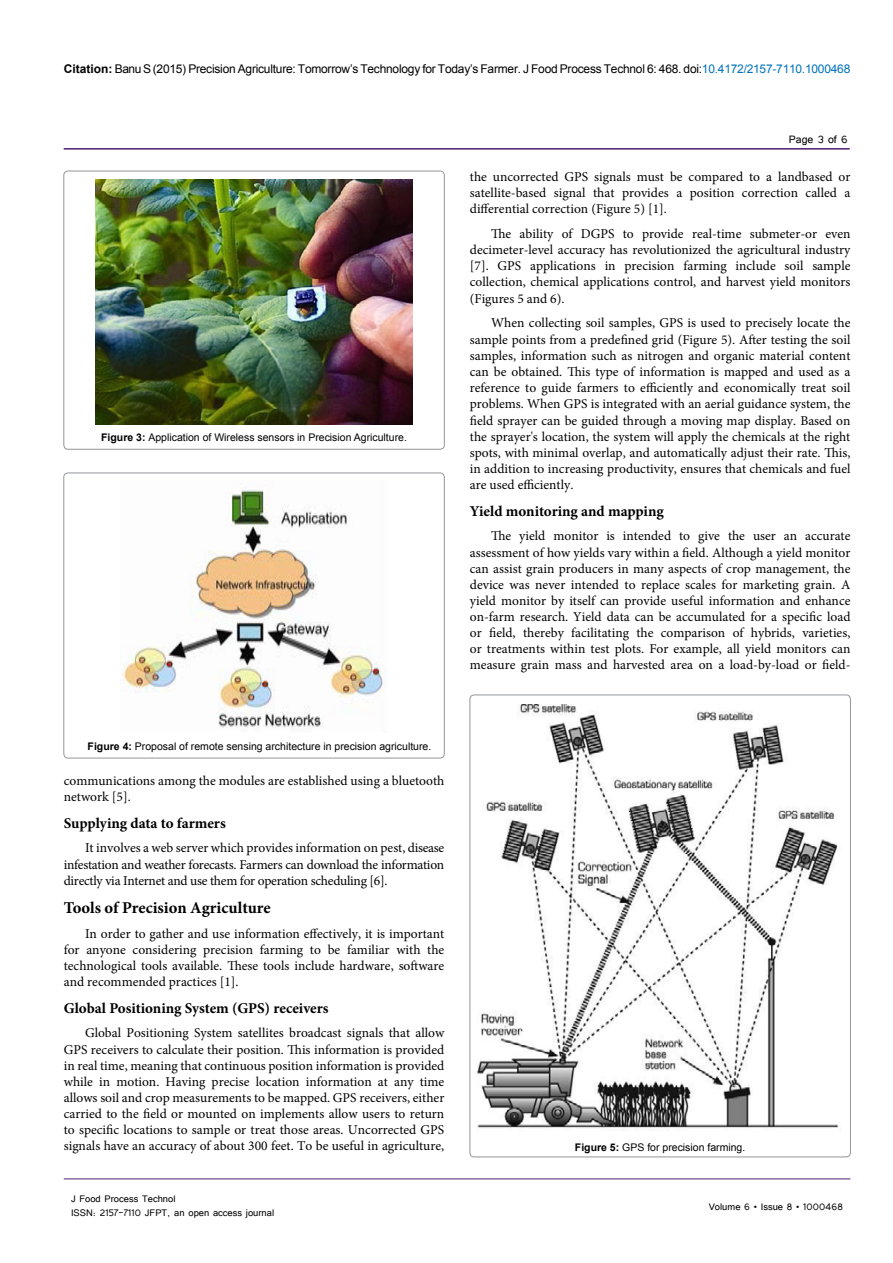
<style>
.page{position:relative;width:893px;height:1263px;background:#fff}
.page>*{position:absolute;margin:0;border:0;box-sizing:border-box;transform-origin:0 0}
.t1{font:700 16.5px "Minion Pro";color:#000}
.t2{font:700 15px "Minion Pro";letter-spacing:-.005em;color:#000}
.t3{font:13.5px/16.2px "Minion Pro";color:#000;text-align:justify}
.t4{font:13.5px "Tunga";color:#000}
.t5{font:12px "Arial";letter-spacing:-.02em;color:#000}
.t6{font:12px/14.4px "Tunga";color:#000}
.t7{font:10.5px "Arial";color:#000}
.s1{font-weight:700}
.s2{color:#0072bc}
</style>
<div class="page">
<hr style="left:64px;top:148px;width:786px;height:2px;background:#511c74">
<hr style="left:64px;top:1179px;width:786px;height:1px;background:#511c74">
<div style="left:64px;top:171px;width:380px;height:278px;border:1px solid #939598;border-radius:4px"></div>
<img style="left:95px;top:179px;width:318px;height:245px">
<div style="left:64px;top:473px;width:380px;height:285px;border:1px solid #939598;border-radius:4px"></div>
<img style="left:120px;top:489px;width:267px;height:243px">
<img style="left:477px;top:704px;width:362px;height:425px">
<p class="t5" style="left:64px;top:60px;width:788px"><span class="s1">Citation:</span> Banu S (2015) Precision Agriculture: Tomorrow’s Technology for Today’s Farmer. J Food Process Technol 6: 468. doi:<span class="s2">10.4172/2157-7110.1000468</span></p>
<p class="t7" style="left:101px;top:430px;width:307px"><span class="s1">Figure 3:</span> Application of Wireless sensors in Precision Agriculture.</p>
<p class="t4" style="left:789px;top:131px;width:60px">Page 3 of 6</p>
<p class="t3" style="left:470px;top:168px;width:382px">the uncorrected GPS signals must be compared to a landbased or satellite-based signal that provides a position correction called a differential correction (Figure 5) [1].</p>
<p class="t3" style="left:470px;top:225px;width:382px;text-indent:21px">The ability of DGPS to provide real-time submeter-or even decimeter-level accuracy has revolutionized the agricultural industry [7]. GPS applications in precision farming include soil sample collection, chemical applications control, and harvest yield monitors (Figures 5 and 6).</p>
<p class="t3" style="left:470px;top:315px;width:382px;text-indent:21px">When collecting soil samples, GPS is used to precisely locate the sample points from a predefined grid (Figure 5). After testing the soil samples, information such as nitrogen and organic material content can be obtained. This type of information is mapped and used as a reference to guide farmers to efficiently and economically treat soil problems. When GPS is integrated with an aerial guidance system, the field sprayer can be guided through a moving map display. Based on the sprayer's location, the system will apply the chemicals at the right spots, with minimal overlap, and automatically adjust their rate. This, in addition to increasing productivity, ensures that chemicals and fuel are used efficiently.</p>
<p class="t2" style="left:470px;top:500px;width:195px">Yield monitoring and mapping</p>
<p class="t3" style="left:470px;top:528px;width:382px;text-indent:21px">The yield monitor is intended to give the user an accurate assessment of how yields vary within a field. Although a yield monitor can assist grain producers in many aspects of crop management, the device was never intended to replace scales for marketing grain. A yield monitor by itself can provide useful information and enhance on-farm research. Yield data can be accumulated for a specific load or field, thereby facilitating the comparison of hybrids, varieties, or treatments within test plots. For example, all yield monitors can measure grain mass and harvested area on a load-by-load or field-</p>
<p class="t7" style="left:88px;top:739px;width:345px"><span class="s1">Figure 4:</span> Proposal of remote sensing architecture in precision agriculture.</p>
<p class="t3" style="left:64px;top:772px;width:382px">communications among the modules are established using a bluetooth network [5].</p>
<p class="t2" style="left:64px;top:812px;width:163px">Supplying data to farmers</p>
<p class="t3" style="left:64px;top:840px;width:382px;text-indent:21px">It involves a web server which provides information on pest, disease infestation and weather forecasts. Farmers can download the information directly via Internet and use them for operation scheduling [6].</p>
<p class="t1" style="left:64px;top:896px;width:208px">Tools of Precision Agriculture</p>
<p class="t3" style="left:64px;top:925px;width:382px;text-indent:21px">In order to gather and use information effectively, it is important for anyone considering precision farming to be familiar with the technological tools available. These tools include hardware, software and recommended practices [1].</p>
<p class="t2" style="left:64px;top:997px;width:266px">Global Positioning System (GPS) receivers</p>
<p class="t3" style="left:64px;top:1025px;width:382px;text-indent:21px">Global Positioning System satellites broadcast signals that allow GPS receivers to calculate their position. This information is provided in real time, meaning that continuous position information is provided while in motion. Having precise location information at any time allows soil and crop measurements to be mapped. GPS receivers, either carried to the field or mounted on implements allow users to return to specific locations to sample or treat those areas. Uncorrected GPS signals have an accuracy of about 300 feet. To be useful in agriculture,</p>
<p class="t6" style="left:71px;top:1190px;width:205px">J Food Process Technol<br>ISSN: 2157-7110 JFPT, an open access journal</p>
<p class="t7" style="left:575px;top:1141px;width:172px"><span class="s1">Figure 5:</span> GPS for precision farming.</p>
<p class="t6" style="left:709px;top:1199px;width:136px">Volume 6 • Issue 8 • 1000468</p>
</div>
